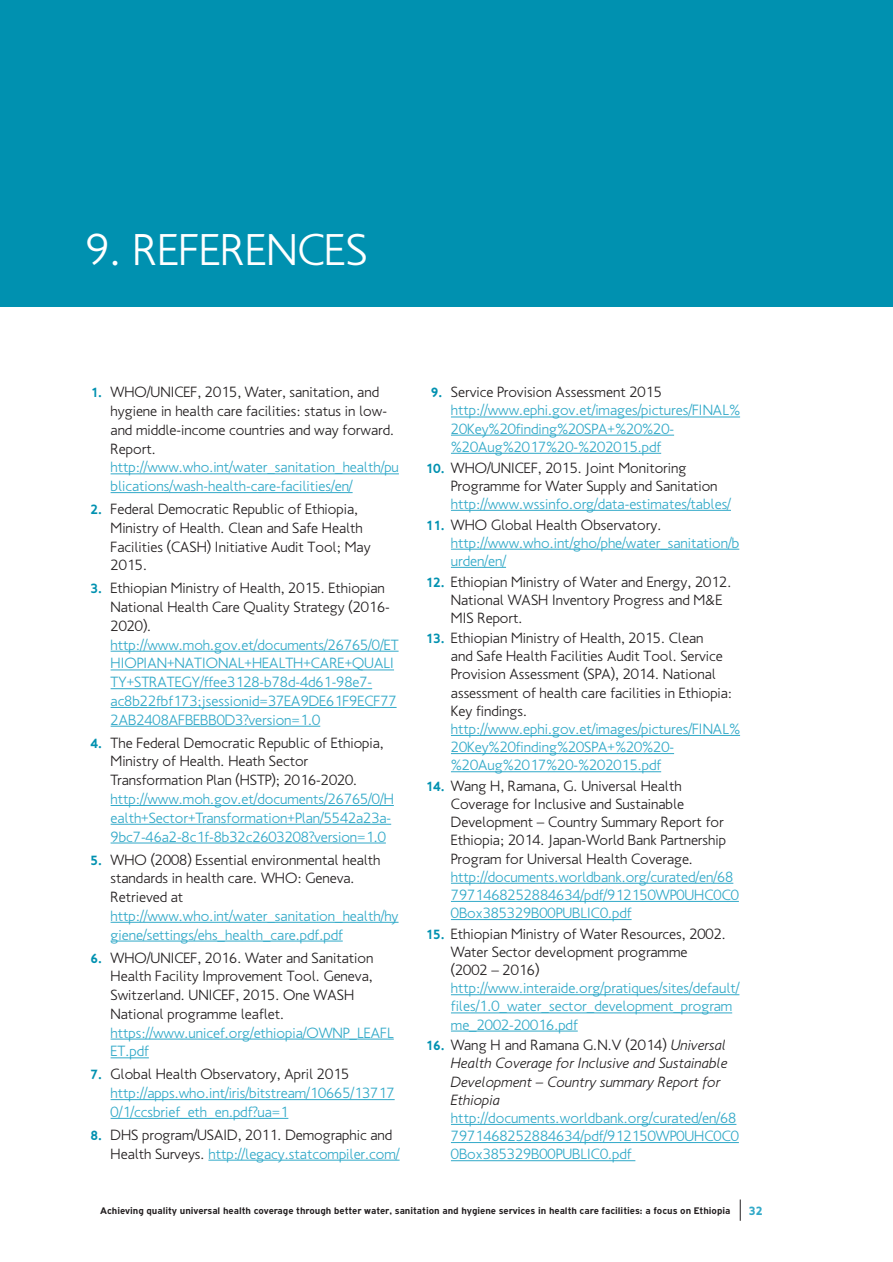
<style>
.page{position:relative;width:893px;height:1262px;background:#fff}
.page>*{position:absolute;margin:0;border:0;box-sizing:border-box;transform-origin:0 0}
.t1{font:300 45px "PF Transport";color:#fff}
.t2{font:300 15px/18.8px "PF Transport";color:#231f20}
.t3{font:300 15px/18.1px "PF Transport";color:#31a9c8}
.t4{font:italic 300 15px/18.1px "PF Transport";letter-spacing:.005em;color:#231f20}
.t5{font:900 12px "PF Transport";color:#31a9c8}
.t6{font:700 10.2px "PF Highway Gothic";color:#231f20}
.s1{font-weight:700;font-size:13.5px;color:#0091b0}
.s2{color:#231f20}
.s3{color:#31a9c8}
.s4{font-weight:700;font-style:normal;font-size:13.5px;color:#0091b0}
.s5{font-style:normal}
</style>
<div class="page">
<hr style="left:111px;top:473px;width:288px;height:1px;background:#31a9c8">
<hr style="left:111px;top:492px;width:241px;height:1px;background:#31a9c8">
<hr style="left:111px;top:651px;width:287px;height:1px;background:#31a9c8">
<hr style="left:111px;top:669px;width:283px;height:1px;background:#31a9c8">
<hr style="left:111px;top:688px;width:261px;height:1px;background:#31a9c8">
<hr style="left:111px;top:707px;width:285px;height:1px;background:#31a9c8">
<hr style="left:111px;top:726px;width:209px;height:1px;background:#31a9c8">
<hr style="left:111px;top:805px;width:283px;height:1px;background:#31a9c8">
<hr style="left:111px;top:824px;width:91px;height:1px;background:#31a9c8">
<hr style="left:206px;top:824px;width:185px;height:1px;background:#31a9c8">
<hr style="left:111px;top:842px;width:275px;height:1px;background:#31a9c8">
<hr style="left:111px;top:922px;width:287px;height:1px;background:#31a9c8">
<hr style="left:111px;top:940px;width:232px;height:1px;background:#31a9c8">
<hr style="left:111px;top:1038px;width:283px;height:1px;background:#31a9c8">
<hr style="left:111px;top:1057px;width:38px;height:1px;background:#31a9c8">
<hr style="left:111px;top:1099px;width:283px;height:1px;background:#31a9c8">
<hr style="left:111px;top:1118px;width:177px;height:1px;background:#31a9c8">
<hr style="left:208px;top:1159px;width:191px;height:1px;background:#31a9c8">
<hr style="left:451px;top:416px;width:289px;height:1px;background:#31a9c8">
<hr style="left:451px;top:435px;width:223px;height:1px;background:#31a9c8">
<hr style="left:451px;top:453px;width:210px;height:1px;background:#31a9c8">
<hr style="left:451px;top:510px;width:280px;height:1px;background:#31a9c8">
<hr style="left:451px;top:549px;width:288px;height:1px;background:#31a9c8">
<hr style="left:451px;top:567px;width:55px;height:1px;background:#31a9c8">
<hr style="left:451px;top:735px;width:289px;height:1px;background:#31a9c8">
<hr style="left:451px;top:753px;width:223px;height:1px;background:#31a9c8">
<hr style="left:451px;top:771px;width:210px;height:1px;background:#31a9c8">
<hr style="left:451px;top:883px;width:217px;height:1px;background:#31a9c8">
<hr style="left:668px;top:883px;width:65px;height:1px;background:#31a9c8">
<hr style="left:451px;top:901px;width:287px;height:1px;background:#31a9c8">
<hr style="left:451px;top:919px;width:180px;height:1px;background:#31a9c8">
<hr style="left:451px;top:994px;width:99px;height:1px;background:#31a9c8">
<hr style="left:550px;top:994px;width:65px;height:1px;background:#31a9c8">
<hr style="left:615px;top:994px;width:124px;height:1px;background:#31a9c8">
<hr style="left:451px;top:1012px;width:262px;height:1px;background:#31a9c8">
<svg style="left:713px;top:1012px;width:19px;height:1px"></svg>
<hr style="left:451px;top:1030px;width:126px;height:1px;background:#31a9c8">
<hr style="left:451px;top:1124px;width:220px;height:1px;background:#31a9c8">
<svg style="left:671px;top:1124px;width:27px;height:1px"></svg>
<hr style="left:698px;top:1124px;width:38px;height:1px;background:#31a9c8">
<hr style="left:451px;top:1142px;width:287px;height:1px;background:#31a9c8">
<hr style="left:451px;top:1160px;width:184px;height:1px;background:#31a9c8">
<svg style="left:739px;top:1199px;width:1px;height:21px"></svg>
<div style="left:0;top:0;width:892px;height:306px;background:#0091b0"></div>
<h1 class="t1" style="left:85px;top:234px;width:284px">9. REFERENCES</h1>
<p class="t2" style="left:111px;top:384px;width:285px;text-indent:-20px"><span class="s1">1.</span> WHO/UNICEF, 2015, Water, sanitation, and hygiene in health care facilities: status in low&shy;and middle-income countries and way forward.<br>Report.</p>
<p class="t3" style="left:111px;top:459px;width:290px;line-height:18.8px">http://www.who.int/water_sanitation_health/pu blications/wash-health-care-facilities/en/</p>
<p class="t2" style="left:111px;top:501px;width:261px;text-indent:-20px"><span class="s1">2.</span> Federal Democratic Republic of Ethiopia, Ministry of Health. Clean and Safe Health Facilities (CASH) Initiative Audit Tool; May 2015.</p>
<p class="t2" style="left:111px;top:580px;width:281px;text-indent:-20px"><span class="s1">3.</span> Ethiopian Ministry of Health, 2015. Ethiopian<br>National Health Care Quality Strategy (2016-<br>2020).</p>
<p class="t3" style="left:111px;top:637px;width:289px;line-height:18.8px">http://www.moh.gov.et/documents/26765/0/ET HIOPIAN+NATIONAL+HEALTH+CARE+QUALI TY+STRATEGY/ffee3128-b78d-4d61-98e7- ac8b22fbf173;jsessionid=37EA9DE61F9ECF77<br>2AB2408AFBEBB0D3?version=1.0</p>
<p class="t2" style="left:111px;top:735px;width:274px;text-indent:-20px"><span class="s1">4.</span> The Federal Democratic Republic of Ethiopia,<br>Ministry of Health. Heath Sector<br>Transformation Plan (HSTP); 2016-2020.</p>
<p class="t3" style="left:111px;top:791px;width:285px;line-height:18.8px">http://www.moh.gov.et/documents/26765/0/H ealth+Sector+Transformation+Plan/5542a23a-<br>9bc7-46a2-8c1f-8b32c2603208?version=1.0</p>
<p class="t2" style="left:111px;top:851px;width:271px;text-indent:-20px"><span class="s1">5.</span> WHO (2008) Essential environmental health standards in health care. WHO: Geneva.<br>Retrieved at</p>
<p class="t3" style="left:111px;top:908px;width:289px;line-height:18.8px">http://www.who.int/water_sanitation_health/hy giene/settings/ehs_health_care.pdf.pdf</p>
<p class="t2" style="left:111px;top:949px;width:264px;text-indent:-20px"><span class="s1">6.</span> WHO/UNICEF, 2016. Water and Sanitation Health Facility Improvement Tool. Geneva, Switzerland. UNICEF, 2015. One WASH National programme leaflet.</p>
<p class="t3" style="left:111px;top:1024px;width:285px;line-height:18.8px">https://www.unicef.org/ethiopia/OWNP_LEAFL<br>ET.pdf</p>
<p class="t3" style="left:111px;top:1066px;width:285px;line-height:18.8px;text-indent:-20px"><span class="s1">7.</span> <span class="s2">Global Health Observatory, April 2015 </span>http://apps.who.int/iris/bitstream/10665/13717<br>0/1/ccsbrief_eth_en.pdf?ua=1</p>
<p class="t2" style="left:111px;top:1127px;width:290px;text-indent:-20px"><span class="s1">8.</span> DHS program/USAID, 2011. Demographic and<br>Health Surveys. <span class="s3">http://legacy.statcompiler.com/</span></p>
<p class="t3" style="left:451px;top:385px;width:291px;text-indent:-20px"><span class="s1">9.</span> <span class="s2">Service Provision Assessment 2015 </span>http://www.ephi.gov.et/images/pictures/FINAL% 20Key%20finding%20SPA+%20%20- %20Aug%2017%20-%202015.pdf</p>
<p class="t2" style="left:451px;top:460px;width:268px;line-height:18.1px;text-indent:-26px"><span class="s1">10.</span> WHO/UNICEF, 2015. Joint Monitoring<br>Programme for Water Supply and Sanitation</p>
<p class="t3" style="left:451px;top:496px;width:281px">http://www.wssinfo.org/data-estimates/tables/</p>
<p class="t3" style="left:451px;top:517px;width:290px;text-indent:-26px"><span class="s1">11.</span> <span class="s2">WHO Global Health Observatory. </span>http://www.who.int/gho/phe/water_sanitation/b urden/en/</p>
<p class="t2" style="left:451px;top:574px;width:282px;line-height:18.1px;text-indent:-26px"><span class="s1">12.</span> Ethiopian Ministry of Water and Energy, 2012.<br>National WASH Inventory Progress and M&amp;E<br>MIS Report.</p>
<p class="t2" style="left:451px;top:630px;width:283px;line-height:18.1px;text-indent:-26px"><span class="s1">13.</span> Ethiopian Ministry of Health, 2015. Clean<br>and Safe Health Facilities Audit Tool. Service Provision Assessment (SPA), 2014. National assessment of health care facilities in Ethiopia:<br>Key findings.</p>
<p class="t3" style="left:451px;top:721px;width:291px">http://www.ephi.gov.et/images/pictures/FINAL%<br>20Key%20finding%20SPA+%20%20- %20Aug%2017%20-%202015.pdf</p>
<p class="t2" style="left:451px;top:778px;width:276px;line-height:18.1px;text-indent:-26px"><span class="s1">14.</span> Wang H, Ramana, G. Universal Health Coverage for Inclusive and Sustainable Development – Country Summary Report for Ethiopia; 2014. Japan-World Bank Partnership Program for Universal Health Coverage.</p>
<p class="t3" style="left:451px;top:869px;width:289px">http://documents.worldbank.org/curated/en/68<br>7971468252884634/pdf/912150WP0UHC0C0<br>0Box385329B00PUBLIC0.pdf</p>
<p class="t2" style="left:451px;top:926px;width:276px;line-height:18.1px;text-indent:-26px"><span class="s1">15.</span> Ethiopian Ministry of Water Resources, 2002.<br>Water Sector development programme (2002 – 2016)</p>
<p class="t3" style="left:451px;top:980px;width:290px">http://www.interaide.org/pratiques/sites/default/ files/1.0_water_sector_development_program me_2002-20016.pdf</p>
<p class="t4" style="left:451px;top:1037px;width:278px;text-indent:-26px"><span class="s4">16.</span> <span class="s5">Wang H and Ramana G.N.V (2014)</span> Universal Health Coverage for Inclusive and Sustainable Development – Country summary Report for Ethiopia</p>
<p class="t3" style="left:451px;top:1110px;width:289px">http://documents.worldbank.org/curated/en/68<br>7971468252884634/pdf/912150WP0UHC0C0<br>0Box385329B00PUBLIC0.pdf</p>
<p class="t6" style="left:100px;top:1206px;width:631px">Achieving quality universal health coverage through better water, sanitation and hygiene services in health care facilities: a focus on Ethiopia</p>
<p class="t5" style="left:748px;top:1206px;width:15px">32</p>
</div>
